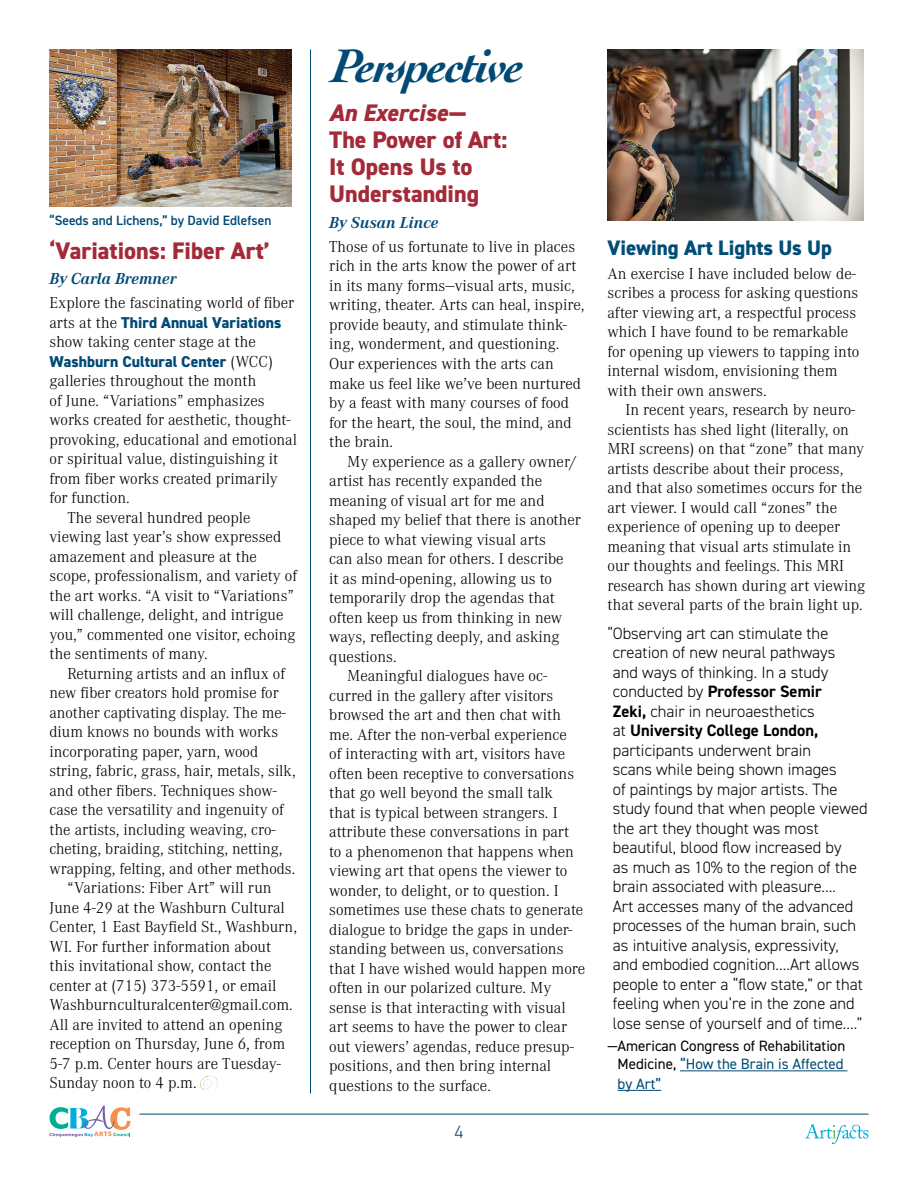
<style>
.page{position:relative;width:918px;height:1188px;background:#fff}
.page>*{position:absolute;margin:0;border:0;box-sizing:border-box;transform-origin:0 0}
.t1{font:italic 700 49.8px "Cochin";letter-spacing:-.04em;color:#004a75}
.t2{font:800 24px/27px "DIN2014";color:#a32a39}
.t3{font:italic 800 24px "DIN2014";color:#a32a39}
.t4{font:800 21px "DIN2014";color:#004d76}
.t5{font:300 18px "DIN2014";color:#004a75}
.t6{font:300 16.5px/19.5px "Corporate A";color:#000}
.t7{font:300 16.5px/19.5px "DIN2014";color:#000}
.t8{font:italic 700 16.5px "Corporate A";color:#004a75}
.t9{font:800 15.75px "DIN2014";color:#004a75}
.t10{font:15px/18px "DIN2014";color:#000;text-align:center}
.t11{font:15px "DIN2014";color:#004a75}
.t12{font:600 13.5px "DIN2014";color:#004a75}
.s1{font-family:"Corporate A";font-weight:300;font-size:16.5px;color:#000}
.s2{font-weight:700}
.s3{color:#004a75}
</style>
<div class="page">
<svg style="left:805px;top:1124px;width:63px;height:20px"></svg>
<hr style="left:140px;top:1114px;width:728px;height:1px;background:#004a75">
<svg style="left:49px;top:1106px;width:81px;height:31px"></svg>
<hr style="left:680px;top:1070px;width:167px;height:1px;background:#004a75">
<hr style="left:618px;top:1090px;width:43px;height:1px;background:#004a75">
<img style="left:608px;top:50px;width:256px;height:170px">
<hr style="left:310px;top:50px;width:1px;height:1044px;background:#004a75">
<img style="left:50px;top:50px;width:241px;height:157px">
<svg style="left:200px;top:1076px;width:18px;height:14px"></svg>
<p class="t12" style="left:50px;top:211px;width:223px">“Seeds and Lichens,” by David Edlefsen</p>
<h2 class="t2" style="left:50px;top:237px;width:222px">‘Variations: Fiber Art’</h2>
<p class="t8" style="left:50px;top:268px;width:128px">By Carla Bremner</p>
<p class="t6" style="left:50px;top:292px;width:246px">Explore the fascinating world of fiber</p>
<p class="t9" style="left:50px;top:312px;width:233px"><span class="s1">arts at the</span> Third Annual Variations</p>
<p class="t6" style="left:50px;top:331px;width:208px">show taking center stage at the</p>
<p class="t9" style="left:50px;top:351px;width:225px">Washburn Cultural Center <span class="s1">(WCC)</span></p>
<p class="t6" style="left:50px;top:370px;width:209px">galleries throughout the month</p>
<p class="t6" style="left:50px;top:390px;width:217px">of June. “Variations” emphasizes</p>
<p class="t6" style="left:50px;top:409px;width:243px">works created for aesthetic, thought-</p>
<p class="t6" style="left:50px;top:429px;width:249px">provoking, educational and emotional</p>
<p class="t6" style="left:50px;top:448px;width:230px">or spiritual value, distinguishing it</p>
<p class="t6" style="left:50px;top:468px;width:230px">from fiber works created primarily</p>
<p class="t6" style="left:50px;top:487px;width:82px">for function.</p>
<p class="t6" style="left:68px;top:507px;width:185px">The several hundred people</p>
<p class="t6" style="left:50px;top:526px;width:233px">viewing last year’s show expressed</p>
<p class="t6" style="left:50px;top:546px;width:209px">amazement and pleasure at the</p>
<p class="t6" style="left:50px;top:565px;width:249px">scope, professionalism, and variety of</p>
<p class="t6" style="left:50px;top:585px;width:246px">the art works. “A visit to “Variations”</p>
<p class="t6" style="left:50px;top:605px;width:236px">will challenge, delight, and intrigue</p>
<p class="t6" style="left:50px;top:624px;width:248px">you,” commented one visitor, echoing</p>
<p class="t6" style="left:50px;top:644px;width:160px">the sentiments of many.</p>
<p class="t6" style="left:68px;top:663px;width:219px">Returning artists and an influx of</p>
<p class="t6" style="left:49px;top:682px;width:231px">new fiber creators hold promise for</p>
<p class="t6" style="left:49px;top:702px;width:238px">another captivating display. The me-</p>
<p class="t6" style="left:50px;top:721px;width:230px">dium knows no bounds with works</p>
<p class="t6" style="left:50px;top:741px;width:210px">incorporating paper, yarn, wood</p>
<p class="t6" style="left:50px;top:760px;width:248px">string, fabric, grass, hair, metals, silk,</p>
<p class="t6" style="left:50px;top:780px;width:229px">and other fibers. Techniques show-</p>
<p class="t6" style="left:50px;top:799px;width:236px">case the versatility and ingenuity of</p>
<p class="t6" style="left:50px;top:819px;width:228px">the artists, including weaving, cro-</p>
<p class="t6" style="left:50px;top:838px;width:234px">cheting, braiding, stitching, netting,</p>
<p class="t6" style="left:50px;top:858px;width:247px">wrapping, felting, and other methods.</p>
<p class="t6" style="left:68px;top:877px;width:206px">“Variations: Fiber Art” will run</p>
<p class="t6" style="left:49px;top:897px;width:237px">June 4-29 at the Washburn Cultural</p>
<p class="t6" style="left:49px;top:916px;width:249px">Center, 1 East Bayfield St., Washburn,</p>
<p class="t6" style="left:49px;top:936px;width:223px">WI. For further information about</p>
<p class="t6" style="left:49px;top:955px;width:224px">this invitational show, contact the</p>
<p class="t6" style="left:49px;top:975px;width:228px">center at (715) 373-5591, or email</p>
<p class="t6" style="left:49px;top:994px;width:245px">Washburnculturalcenter@gmail.com.</p>
<p class="t6" style="left:49px;top:1014px;width:235px">All are invited to attend an opening</p>
<p class="t6" style="left:49px;top:1033px;width:237px">reception on Thursday, June 6, from</p>
<p class="t6" style="left:49px;top:1053px;width:233px">5-7 p.m. Center hours are Tuesday-</p>
<p class="t6" style="left:49px;top:1072px;width:149px">Sunday noon to 4 p.m.</p>
<h1 class="t1" style="left:333px;top:33px;width:193px">Perspective</h1>
<h2 class="t3" style="left:329px;top:97px;width:137px">An Exercise—</h2>
<h2 class="t2" style="left:329px;top:127px;width:180px">The Power of Art:<br>It Opens Us to<br>Understanding</h2>
<p class="t8" style="left:329px;top:211px;width:110px">By Susan Lince</p>
<p class="t6" style="left:329px;top:236px;width:257px">Those of us fortunate to live in places rich in the arts know the power of art in its many forms—visual arts, music, writing, theater. Arts can heal, inspire, provide beauty, and stimulate think&shy;ing, wonderment, and questioning.<br>Our experiences with the arts can make us feel like we’ve been nurtured by a feast with many courses of food for the heart, the soul, the mind, and the brain.</p>
<p class="t6" style="left:347px;top:451px;width:231px">My experience as a gallery owner/</p>
<p class="t6" style="left:329px;top:470px;width:215px">artist has recently expanded the</p>
<p class="t6" style="left:329px;top:490px;width:217px">meaning of visual art for me and</p>
<p class="t6" style="left:329px;top:509px;width:253px">shaped my belief that there is another</p>
<p class="t6" style="left:329px;top:529px;width:218px">piece to what viewing visual arts</p>
<p class="t6" style="left:329px;top:548px;width:236px">can also mean for others. I describe</p>
<p class="t6" style="left:329px;top:568px;width:224px">it as mind-opening, allowing us to</p>
<p class="t6" style="left:329px;top:587px;width:227px">temporarily drop the agendas that</p>
<p class="t6" style="left:329px;top:607px;width:235px">often keep us from thinking in new</p>
<p class="t6" style="left:329px;top:626px;width:232px">ways, reflecting deeply, and asking</p>
<p class="t6" style="left:329px;top:646px;width:69px">questions.</p>
<p class="t6" style="left:347px;top:665px;width:201px">Meaningful dialogues have oc-</p>
<p class="t6" style="left:329px;top:685px;width:225px">curred in the gallery after visitors</p>
<p class="t6" style="left:329px;top:704px;width:233px">browsed the art and then chat with</p>
<p class="t6" style="left:329px;top:724px;width:239px">me. After the non-verbal experience</p>
<p class="t6" style="left:329px;top:743px;width:238px">of interacting with art, visitors have</p>
<p class="t6" style="left:329px;top:763px;width:246px">often been receptive to conversations</p>
<p class="t6" style="left:329px;top:782px;width:225px">that go well beyond the small talk</p>
<p class="t6" style="left:329px;top:802px;width:230px">that is typical between strangers. I</p>
<p class="t6" style="left:329px;top:821px;width:241px">attribute these conversations in part</p>
<p class="t6" style="left:329px;top:841px;width:246px">to a phenomenon that happens when</p>
<p class="t6" style="left:329px;top:860px;width:240px">viewing art that opens the viewer to</p>
<p class="t6" style="left:329px;top:880px;width:231px">wonder, to delight, or to question. I</p>
<p class="t6" style="left:329px;top:899px;width:256px">sometimes use these chats to generate</p>
<p class="t6" style="left:329px;top:919px;width:245px">dialogue to bridge the gaps in under-</p>
<p class="t6" style="left:329px;top:938px;width:236px">standing between us, conversations</p>
<p class="t6" style="left:329px;top:958px;width:258px">that I have wished would happen more</p>
<p class="t6" style="left:329px;top:977px;width:224px">often in our polarized culture. My</p>
<p class="t6" style="left:329px;top:997px;width:238px">sense is that interacting with visual</p>
<p class="t6" style="left:329px;top:1016px;width:239px">art seems to have the power to clear</p>
<p class="t6" style="left:329px;top:1036px;width:246px">out viewers’ agendas, reduce presup-</p>
<p class="t6" style="left:329px;top:1055px;width:223px">positions, and then bring internal</p>
<p class="t6" style="left:329px;top:1075px;width:163px">questions to the surface.</p>
<p class="t5" style="left:455px;top:1120px;width:10px">4</p>
<p class="t4" style="left:608px;top:234px;width:226px">Viewing Art Lights Us Up</p>
<p class="t6" style="left:608px;top:263px;width:253px">An exercise I have included below de&shy;scribes a process for asking questions after viewing art, a respectful process which I have found to be remarkable for opening up viewers to tapping into internal wisdom, envisioning them with their own answers.</p>
<p class="t6" style="left:608px;top:400px;width:259px;text-indent:18px">In recent years, research by neuro&shy;scientists has shed light (literally, on MRI screens) on that “zone” that many artists describe about their process, and that also sometimes occurs for the art viewer. I would call “zones” the experience of opening up to deeper meaning that visual arts stimulate in our thoughts and feelings. This MRI research has shown during art viewing that several parts of the brain light up.</p>
<p class="t7" style="left:613px;top:624px;width:256px;text-indent:-5px">“Observing art can stimulate the creation of new neural pathways<br>and ways of thinking. In a study conducted by <span class="s2">Professor Semir<br>Zeki,</span> chair in neuroaesthetics<br>at <span class="s2">University College London, </span>participants underwent brain<br>scans while being shown images<br>of paintings by major artists. The study found that when people viewed the art they thought was most beautiful, blood flow increased by<br>as much as 10% to the region of the brain associated with pleasure….<br>Art accesses many of the advanced processes of the human brain, such as intuitive analysis, expressivity, and embodied cognition….Art allows people to enter a “flow state,” or that feeling when you’re in the zone and lose sense of yourself and of time….”</p>
<p class="t10" style="left:608px;top:1037px;width:239px">—American Congress of Rehabilitation<br>Medicine, <span class="s3">“How the Brain is Affected</span></p>
<p class="t11" style="left:618px;top:1074px;width:45px">by Art”</p>
</div>
